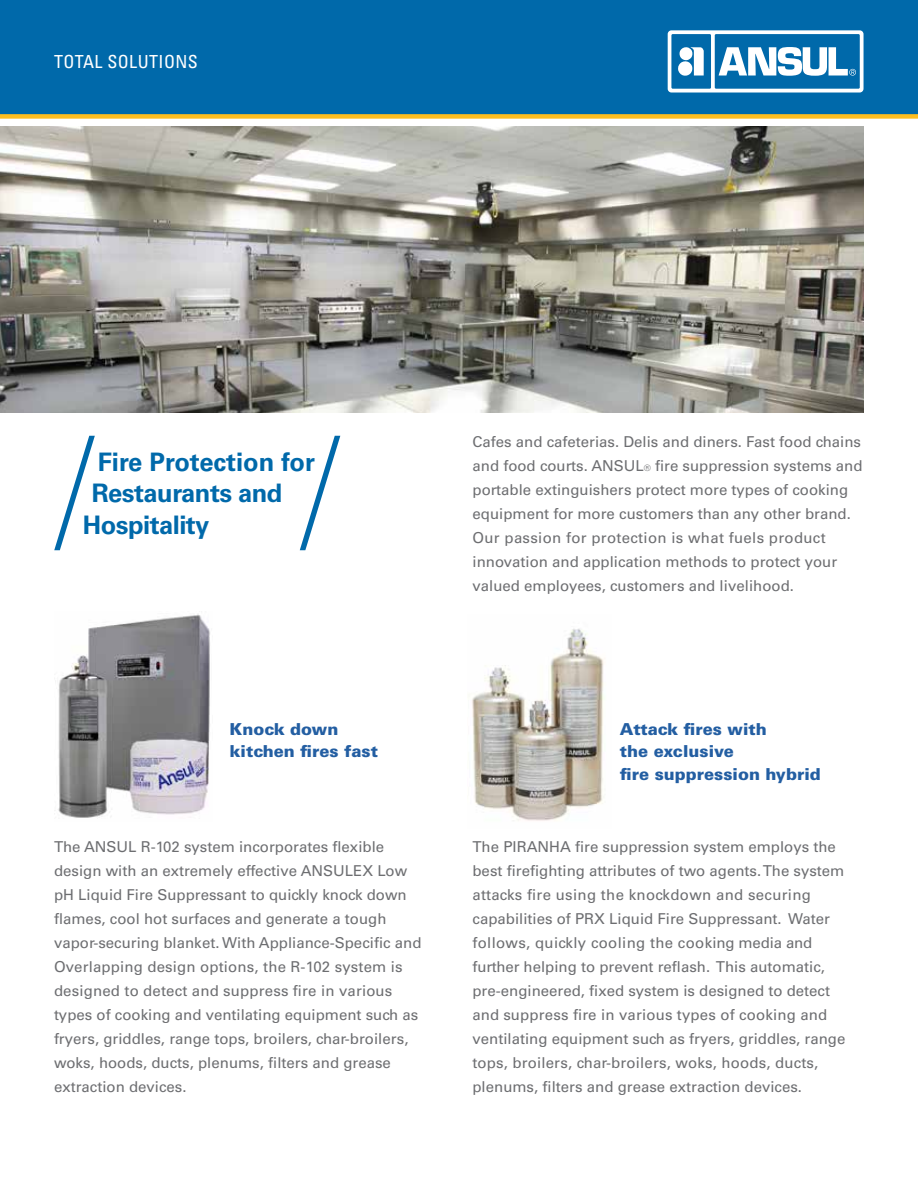
<style>
.page{position:relative;width:918px;height:1188px;background:#fff}
.page>*{position:absolute;margin:0;border:0;box-sizing:border-box;transform-origin:0 0}
.t1{font:700 25.5px "Univers LT Std";letter-spacing:-.02em;color:#0069aa}
.t2{font:700 25.5px "Univers LT Std";color:#0069aa}
.t3{font:condensed 18px "Univers LT Std";letter-spacing:.025em;color:#fff}
.t4{font:900 16.5px/22.5px "Univers LT Std";color:#235ea2}
.t5{font:15px/24px "Univers LT Std";color:#6d6e71}
.s1{font-size:8.7px}
</style>
<div class="page">
<img style="left:0;top:126px;width:864px;height:287px">
<div style="left:0;top:0;width:918px;height:114px;background:#0069aa"></div>
<div style="left:0;top:114px;width:918px;height:5px;background:#febe1f"></div>
<svg style="left:54px;top:436px;width:41px;height:114px"></svg>
<svg style="left:668px;top:30px;width:196px;height:63px"></svg>
<img style="left:58px;top:614px;width:152px;height:204px">
<img style="left:472px;top:628px;width:132px;height:193px">
<svg style="left:300px;top:436px;width:40px;height:114px"></svg>
<p class="t3" style="left:54px;top:50px;width:145px">TOTAL SOLUTIONS</p>
<h1 class="t2" style="left:98px;top:447px;width:219px">Fire Protection for</h1>
<h1 class="t1" style="left:92px;top:478px;width:192px">Restaurants and</h1>
<h1 class="t1" style="left:83px;top:510px;width:128px">Hospitality</h1>
<p class="t5" style="left:472px;top:430px;width:392px">Cafes and cafeterias. Delis and diners. Fast food chains and food courts. ANSUL<span class="s1">®</span> fire suppression systems and portable extinguishers protect more types of cooking equipment for more customers than any other brand.<br>Our passion for protection is what fuels product innovation and application methods to protect your valued employees, customers and livelihood.</p>
<p class="t4" style="left:230px;top:717px;width:150px">Knock down kitchen fires fast</p>
<p class="t4" style="left:620px;top:717px;width:203px">Attack fires with<br>the exclusive<br>fire suppression hybrid</p>
<p class="t5" style="left:54px;top:835px;width:369px">The ANSUL R-102 system incorporates flexible design with an extremely effective ANSULEX Low pH Liquid Fire Suppressant to quickly knock down flames, cool hot surfaces and generate a tough vapor-securing blanket. With Appliance-Specific and Overlapping design options, the R-102 system is designed to detect and suppress fire in various types of cooking and ventilating equipment such as fryers, griddles, range tops, broilers, char-broilers, woks, hoods, ducts, plenums, filters and grease extraction devices.</p>
<p class="t5" style="left:472px;top:835px;width:374px">The PIRANHA fire suppression system employs the best firefighting attributes of two agents. The system attacks fire using the knockdown and securing capabilities of PRX Liquid Fire Suppressant. Water follows, quickly cooling the cooking media and further helping to prevent reflash. This automatic, pre-engineered, fixed system is designed to detect and suppress fire in various types of cooking and ventilating equipment such as fryers, griddles, range tops, broilers, char-broilers, woks, hoods, ducts, plenums, filters and grease extraction devices.</p>
</div>
